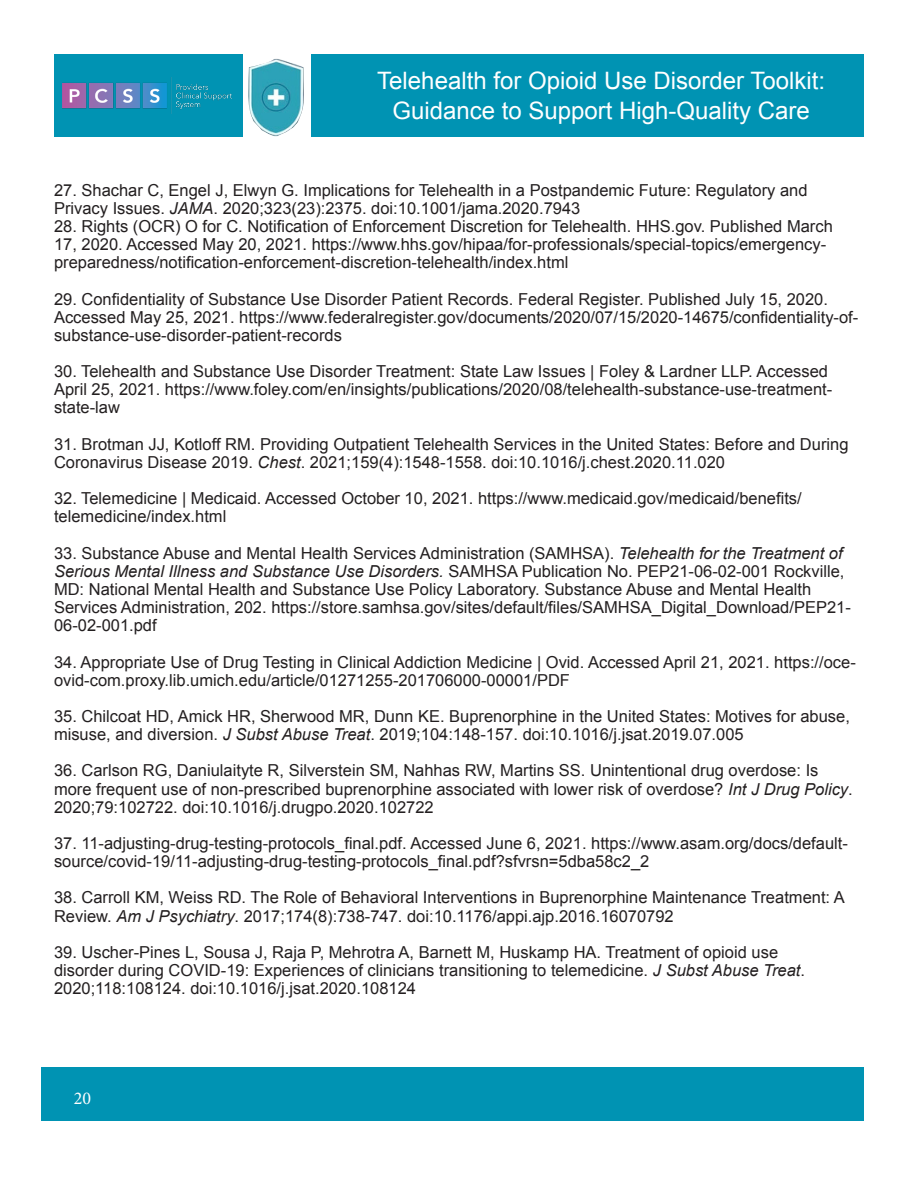
<style>
.page{position:relative;width:918px;height:1188px;background:#fff}
.page>*{position:absolute;margin:0;border:0;box-sizing:border-box;transform-origin:0 0}
.t1{font:24px/30px "Arial";color:#fff;text-align:center}
.t2{font:18px "Minion Pro";color:#fff}
.Bibliography{font:16.5px/18.1px "Arial";color:#231f20}
.s1{font-style:italic}
</style>
<div class="page">
<div style="left:41px;top:1067px;width:823px;height:54px;background:#0093b3"></div>
<div style="left:311px;top:54px;width:553px;height:83px;background:#0093b3"></div>
<div style="left:54px;top:54px;width:189px;height:83px;background:#0093b3"></div>
<img style="left:62px;top:78px;width:170px;height:35px">
<img style="left:248px;top:59px;width:56px;height:77px">
<h1 class="t1" style="left:377px;top:66px;width:449px">Telehealth for Opioid Use Disorder Toolkit:<br>Guidance to Support High-Quality Care</h1>
<p class="Bibliography" style="left:54px;top:181px;width:755px">27. Shachar C, Engel J, Elwyn G. Implications for Telehealth in a Postpandemic Future: Regulatory and<br>Privacy Issues. <span class="s1">JAMA</span>. 2020;323(23):2375. doi:10.1001/jama.2020.7943</p>
<p class="Bibliography" style="left:54px;top:217px;width:780px">28. Rights (OCR) O for C. Notification of Enforcement Discretion for Telehealth. HHS.gov. Published March<br>17, 2020. Accessed May 20, 2021. https://www.hhs.gov/hipaa/for-professionals/special-topics/emergency&shy;preparedness/notification-enforcement-discretion-telehealth/index.html</p>
<p class="Bibliography" style="left:54px;top:290px;width:806px">29. Confidentiality of Substance Use Disorder Patient Records. Federal Register. Published July 15, 2020.<br>Accessed May 25, 2021. https://www.federalregister.gov/documents/2020/07/15/2020-14675/confidentiality-of&shy;substance-use-disorder-patient-records</p>
<p class="Bibliography" style="left:54px;top:362px;width:780px">30. Telehealth and Substance Use Disorder Treatment: State Law Issues | Foley &amp; Lardner LLP. Accessed<br>April 25, 2021. https://www.foley.com/en/insights/publications/2020/08/telehealth-substance-use-treatment&shy;state-law</p>
<p class="Bibliography" style="left:54px;top:435px;width:796px">31. Brotman JJ, Kotloff RM. Providing Outpatient Telehealth Services in the United States: Before and During<br>Coronavirus Disease 2019. <span class="s1">Chest</span>. 2021;159(4):1548-1558. doi:10.1016/j.chest.2020.11.020</p>
<p class="Bibliography" style="left:54px;top:489px;width:749px">32. Telemedicine | Medicaid. Accessed October 10, 2021. https://www.medicaid.gov/medicaid/benefits/ telemedicine/index.html</p>
<p class="Bibliography" style="left:54px;top:544px;width:798px">33. Substance Abuse and Mental Health Services Administration (SAMHSA). <span class="s1">Telehealth for the Treatment of Serious Mental Illness and Substance Use Disorders.</span> SAMHSA Publication No. PEP21-06-02-001 Rockville, MD: National Mental Health and Substance Use Policy Laboratory. Substance Abuse and Mental Health Services Administration, 202. https://store.samhsa.gov/sites/default/files/SAMHSA_Digital_Download/PEP21- 06-02-001.pdf</p>
<p class="Bibliography" style="left:54px;top:653px;width:803px">34. Appropriate Use of Drug Testing in Clinical Addiction Medicine | Ovid. Accessed April 21, 2021. https://oce&shy;ovid-com.proxy.lib.umich.edu/article/01271255-201706000-00001/PDF</p>
<p class="Bibliography" style="left:54px;top:707px;width:797px">35. Chilcoat HD, Amick HR, Sherwood MR, Dunn KE. Buprenorphine in the United States: Motives for abuse, misuse, and diversion. <span class="s1">J Subst Abuse Treat</span>. 2019;104:148-157. doi:10.1016/j.jsat.2019.07.005</p>
<p class="Bibliography" style="left:54px;top:762px;width:800px">36. Carlson RG, Daniulaityte R, Silverstein SM, Nahhas RW, Martins SS. Unintentional drug overdose: Is more frequent use of non-prescribed buprenorphine associated with lower risk of overdose? <span class="s1">Int J Drug Policy</span>.<br>2020;79:102722. doi:10.1016/j.drugpo.2020.102722</p>
<p class="Bibliography" style="left:54px;top:834px;width:795px">37. 11-adjusting-drug-testing-protocols_final.pdf. Accessed June 6, 2021. https://www.asam.org/docs/default&shy;source/covid-19/11-adjusting-drug-testing-protocols_final.pdf?sfvrsn=5dba58c2_2</p>
<p class="Bibliography" style="left:54px;top:889px;width:792px">38. Carroll KM, Weiss RD. The Role of Behavioral Interventions in Buprenorphine Maintenance Treatment: A<br>Review. <span class="s1">Am J Psychiatry</span>. 2017;174(8):738-747. doi:10.1176/appi.ajp.2016.16070792</p>
<p class="Bibliography" style="left:54px;top:943px;width:753px">39. Uscher-Pines L, Sousa J, Raja P, Mehrotra A, Barnett M, Huskamp HA. Treatment of opioid use disorder during COVID-19: Experiences of clinicians transitioning to telemedicine. <span class="s1">J Subst Abuse Treat</span>.<br>2020;118:108124. doi:10.1016/j.jsat.2020.108124</p>
<p class="t2" style="left:74px;top:1086px;width:19px">20</p>
</div>
